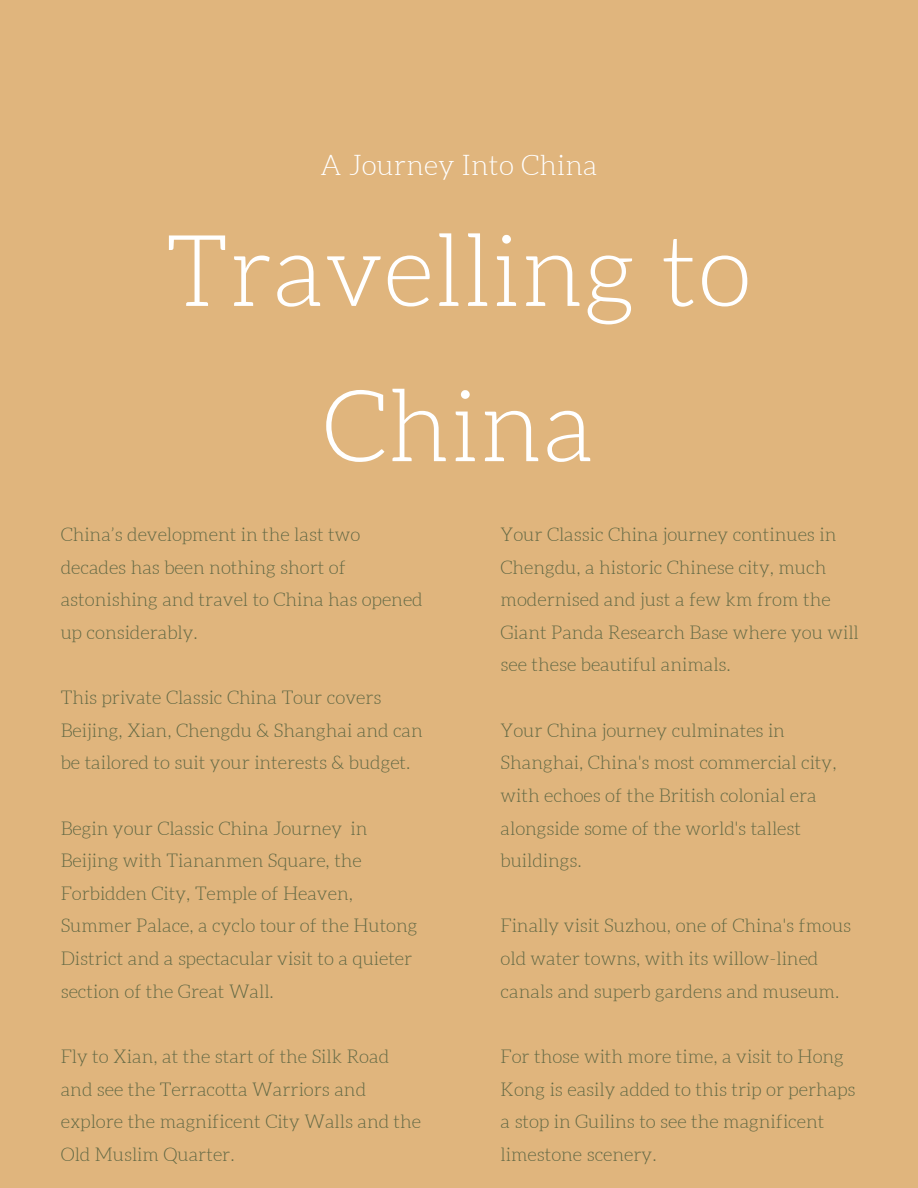
<style>
.page{position:relative;width:918px;height:1188px;background:#e0b57d}
.page>*{position:absolute;margin:0;border:0;box-sizing:border-box;transform-origin:0 0}
.t1{font:300 99.6px/155.2px "Aleo";letter-spacing:.01em;color:#fff;text-align:center}
.t2{font:300 28.05px "Aleo";letter-spacing:.01em;color:#fff}
.t3{font:300 18.75px/32.7px "Aleo";color:#606743}
</style>
<div class="page">
<h2 class="t2" style="left:320px;top:150px;width:279px">A Journey Into China</h2>
<h1 class="t1" style="left:166px;top:194px;width:587px">Travelling to<br>China</h1>
<p class="t3" style="left:61px;top:518px;width:363px">China’s development in the last two decades has been nothing short of astonishing and travel to China has opened up considerably.</p>
<p class="t3" style="left:61px;top:681px;width:364px">This private Classic China Tour covers<br>Beijing, Xian, Chengdu &amp; Shanghai and can be tailored to suit your interests &amp; budget.</p>
<p class="t3" style="left:61px;top:812px;width:358px">Begin your Classic China Journey in Beijing with Tiananmen Square, the Forbidden City, Temple of Heaven, Summer Palace, a cyclo tour of the Hutong District and a spectacular visit to a quieter section of the Great Wall.</p>
<p class="t3" style="left:61px;top:1040px;width:362px">Fly to Xian, at the start of the Silk Road and see the Terracotta Warriors and explore the magnificent City Walls and the Old Muslim Quarter.</p>
<p class="t3" style="left:501px;top:518px;width:360px">Your Classic China journey continues in Chengdu, a historic Chinese city, much modernised and just a few km from the Giant Panda Research Base where you will see these beautiful animals.</p>
<p class="t3" style="left:501px;top:714px;width:337px">Your China journey culminates in<br>Shanghai, China's most commercial city, with echoes of the British colonial era alongside some of the world's tallest buildings.</p>
<p class="t3" style="left:501px;top:910px;width:352px">Finally visit Suzhou, one of China's fmous old water towns, with its willow-lined canals and superb gardens and museum.</p>
<p class="t3" style="left:501px;top:1040px;width:356px">For those with more time, a visit to Hong Kong is easily added to this trip or perhaps a stop in Guilins to see the magnificent limestone scenery.</p>
</div>
